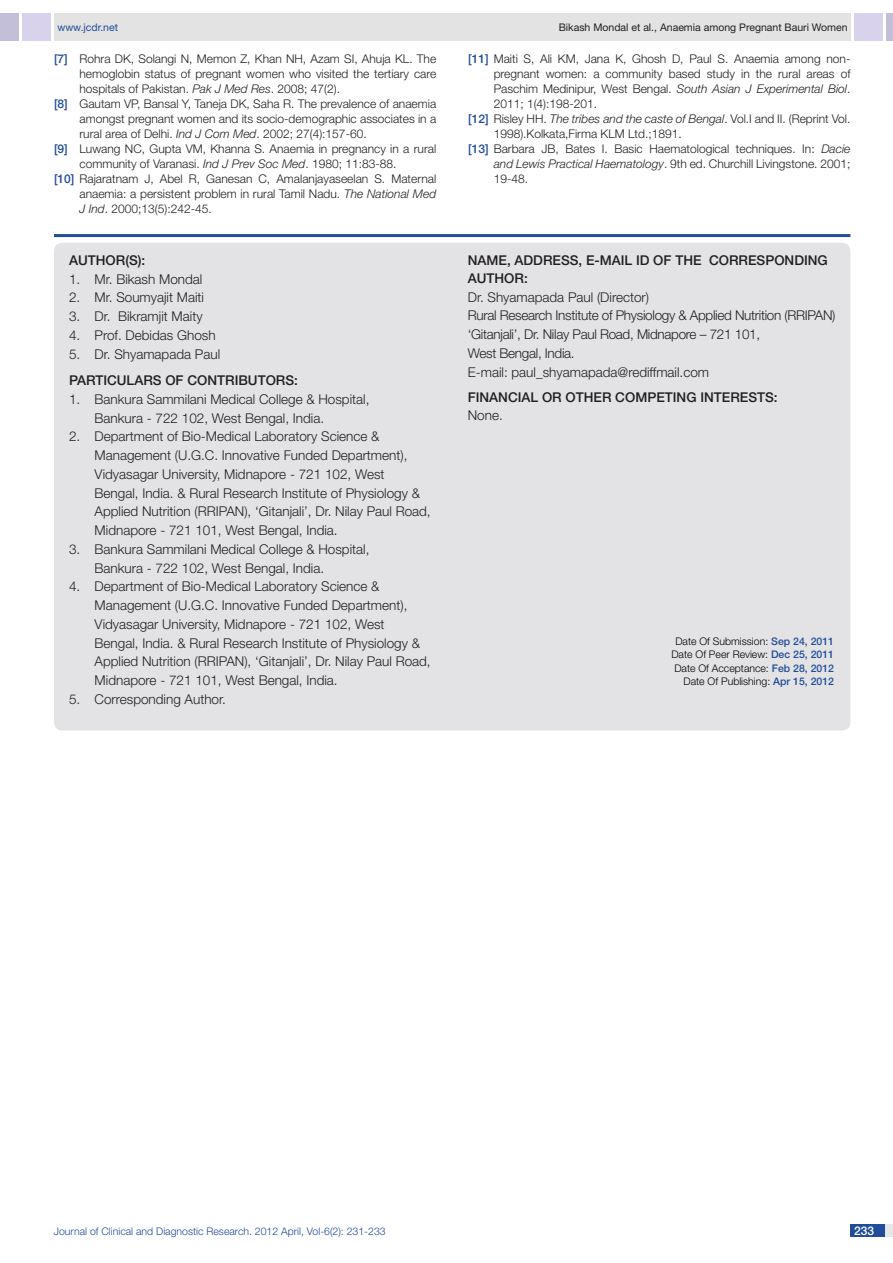
<style>
.page{position:relative;width:893px;height:1263px;background:#fff}
.page>*{position:absolute;margin:0;border:0;box-sizing:border-box;transform-origin:0 0}
.con_particulars{font:300 13.5px/18.8px "Helvetica Neue";color:#231f20}
.con_particulars-2{font:300 13.5px/18.8px "Helvetica Neue";letter-spacing:-.02em;color:#231f20}
.Body_text{font:500 13.5px "Helvetica Neue";color:#231f20}
.con_particulars-3{font:500 13.5px "Helvetica Neue";color:#231f20}
.Body_text-2{font:300 13.5px "Helvetica Neue";color:#231f20}
.t1{font:300 12px "Helvetica Neue";color:#231f20}
.t2{font:500 12px "Helvetica Neue";color:#fff}
.t3{font:300 10.5px/13.5px "Helvetica Neue";color:#000;text-align:center}
.t4{font:300 10.5px "Helvetica Neue";color:#214c99}
.t5{font:10.5px "Helvetica Neue";color:#231f20}
.t6{font:10.5px "Helvetica Neue";color:#214c99}
.s1{font-weight:500;color:#214c99}
.s2{font-style:italic}
</style>
<div class="page">
<div style="left:54px;top:13px;width:796px;height:28px;background:#e3e3e3"></div>
<div style="left:0;top:13px;width:19px;height:28px;background:#c3bfd8"></div>
<div style="left:22px;top:13px;width:29px;height:28px;background:#d9d2ec"></div>
<div style="left:886px;top:13px;width:7px;height:28px;background:#c3bfd8"></div>
<div style="left:854px;top:13px;width:29px;height:28px;background:#d9d2ec"></div>
<div style="left:850px;top:1224px;width:43px;height:13px;background:#e6e7e9"></div>
<div style="left:850px;top:1224px;width:35px;height:13px;background:#214c99"></div>
<hr style="left:54px;top:234px;width:796px;height:3px;background:#214c99">
<div style="left:54px;top:243px;width:796px;height:487px;background:#e3e3e5;border-radius:9px"></div>
<p class="t6" style="left:57px;top:21px;width:62px">www.jcdr.net</p>
<p class="t5" style="left:559px;top:21px;width:290px">Bikash Mondal et al., Anaemia among Pregnant Bauri Women</p>
<p class="t1" style="left:54px;top:52px;width:384px"><span class="s1">[7]</span> Rohra DK, Solangi N, Memon Z, Khan NH, Azam SI, Ahuja KL. The</p>
<p class="t1" style="left:80px;top:67px;width:358px">hemoglobin status of pregnant women who visited the tertiary care</p>
<p class="t1" style="left:80px;top:82px;width:262px">hospitals of Pakistan. <span class="s2">Pak J Med Res</span>. 2008; 47(2).</p>
<p class="t1" style="left:54px;top:97px;width:384px"><span class="s1">[8]</span> Gautam VP, Bansal Y, Taneja DK, Saha R. The prevalence of anaemia</p>
<p class="t1" style="left:80px;top:112px;width:358px">amongst pregnant women and its socio-demographic associates in a</p>
<p class="t1" style="left:80px;top:127px;width:289px">rural area of Delhi. <span class="s2">Ind J Com Med</span>. 2002; 27(4):157-60.</p>
<p class="t1" style="left:54px;top:142px;width:384px"><span class="s1">[9]</span> Luwang NC, Gupta VM, Khanna S. Anaemia in pregnancy in a rural</p>
<p class="t1" style="left:80px;top:157px;width:319px">community of Varanasi. <span class="s2">Ind J Prev Soc Med</span>. 1980; 11:83-88.</p>
<p class="t1" style="left:54px;top:172px;width:384px"><span class="s1">[10]</span> Rajaratnam J, Abel R, Ganesan C, Amalanjayaseelan S. Maternal</p>
<p class="t1" style="left:80px;top:187px;width:358px">anaemia: a persistent problem in rural Tamil Nadu. <span class="s2">The National Med</span></p>
<p class="t1" style="left:80px;top:202px;width:134px"><span class="s2">J Ind</span>. 2000;13(5):242-45.</p>
<p class="Body_text" style="left:69px;top:252px;width:11px">AUTHOR</p>
<p class="Body_text" style="left:125px;top:252px;width:22px">(S):</p>
<p class="con_particulars" style="left:69px;top:269px;width:135px">1. Mr. Bikash Mondal</p>
<p class="con_particulars" style="left:69px;top:288px;width:137px">2. Mr. Soumyajit Maiti</p>
<p class="con_particulars" style="left:69px;top:307px;width:135px">3. Dr. Bikramjit Maity</p>
<p class="con_particulars" style="left:69px;top:325px;width:148px">4. Prof. Debidas Ghosh</p>
<p class="con_particulars" style="left:69px;top:344px;width:153px">5. Dr. Shyamapada Paul</p>
<p class="Body_text" style="left:69px;top:372px;width:9px">PARTI</p>
<p class="Body_text" style="left:107px;top:372px;width:20px">CULAR</p>
<p class="Body_text" style="left:153px;top:372px;width:54px">S OF CONTRI</p>
<p class="Body_text" style="left:238px;top:372px;width:20px">BUTOR</p>
<p class="Body_text" style="left:285px;top:372px;width:14px">S:</p>
<p class="con_particulars" style="left:95px;top:389px;width:276px;text-indent:-26px">1. Bankura Sammilani Medical College &amp; Hospital,<br>Bankura - 722 102, West Bengal, India.</p>
<p class="con_particulars" style="left:95px;top:427px;width:338px;text-indent:-26px">2. Department of Bio-Medical Laboratory Science &amp; Management (U.G.C. Innovative Funded Department), Vidyasagar University, Midnapore - 721 102, West Bengal, India. &amp; Rural Research Institute of Physiology &amp; Applied Nutrition (RRIPAN), ‘Gitanjali’, Dr. Nilay Paul Road, Midnapore - 721 101, West Bengal, India.</p>
<p class="con_particulars" style="left:95px;top:539px;width:276px;text-indent:-26px">3. Bankura Sammilani Medical College &amp; Hospital,<br>Bankura - 722 102, West Bengal, India.</p>
<p class="con_particulars" style="left:95px;top:577px;width:338px;text-indent:-26px">4. Department of Bio-Medical Laboratory Science &amp; Management (U.G.C. Innovative Funded Department), Vidyasagar University, Midnapore - 721 102, West Bengal, India. &amp; Rural Research Institute of Physiology &amp; Applied Nutrition (RRIPAN), ‘Gitanjali’, Dr. Nilay Paul Road, Midnapore - 721 101, West Bengal, India.</p>
<p class="con_particulars" style="left:69px;top:689px;width:158px">5. Corresponding Author.</p>
<p class="t1" style="left:468px;top:52px;width:384px"><span class="s1">[11]</span> Maiti S, Ali KM, Jana K, Ghosh D, Paul S. Anaemia among non-</p>
<p class="t1" style="left:494px;top:67px;width:358px">pregnant women: a community based study in the rural areas of</p>
<p class="t1" style="left:494px;top:82px;width:358px">Paschim Medinipur, West Bengal. <span class="s2">South Asian J Experimental Biol</span>.</p>
<p class="t1" style="left:494px;top:97px;width:105px">2011; 1(4):198-201.</p>
<p class="t1" style="left:468px;top:112px;width:384px"><span class="s1">[12]</span> Risley HH. <span class="s2">The tribes and the caste of Bengal</span>. Vol.I and II. (Reprint Vol.</p>
<p class="t1" style="left:494px;top:127px;width:190px">1998).Kolkata,Firma KLM Ltd.;1891.</p>
<p class="t1" style="left:468px;top:142px;width:384px"><span class="s1">[13]</span> Barbara JB, Bates I. Basic Haematological techniques. In: <span class="s2">Dacie</span></p>
<p class="t1" style="left:494px;top:157px;width:358px"><span class="s2">and Lewis Practical Haematology</span>. 9th ed. Churchill Livingstone. 2001;</p>
<p class="t1" style="left:494px;top:172px;width:36px">19-48.</p>
<p class="con_particulars-3" style="left:468px;top:252px;width:57px">NAME, ADDRE</p>
<p class="con_particulars-3" style="left:561px;top:252px;width:59px">SS, E-MAIL</p>
<p class="con_particulars-3" style="left:636px;top:252px;width:49px">ID OF THE</p>
<p class="con_particulars-3" style="left:709px;top:252px;width:20px">CORRE</p>
<p class="con_particulars-3" style="left:757px;top:252px;width:19px">SPONDIN</p>
<p class="con_particulars-3" style="left:818px;top:252px;width:12px">G</p>
<p class="con_particulars-3" style="left:468px;top:270px;width:11px">AUTHOR</p>
<p class="con_particulars-3" style="left:524px;top:270px;width:5px">:</p>
<p class="con_particulars-2" style="left:468px;top:287px;width:369px">Dr. Shyamapada Paul (Director)<br>Rural Research Institute of Physiology &amp; Applied Nutrition (RRIPAN)</p>
<p class="con_particulars-2" style="left:468px;top:325px;width:294px">‘Gitanjali’, Dr. Nilay Paul Road, Midnapore – 721 101,<br>West Bengal, India.</p>
<p class="con_particulars" style="left:468px;top:362px;width:243px">E-mail: paul_shyamapada@rediffmail.com</p>
<p class="Body_text" style="left:468px;top:389px;width:108px">Financial OR OTHER</p>
<p class="Body_text" style="left:615px;top:389px;width:41px">COMPETIN</p>
<p class="Body_text" style="left:686px;top:389px;width:23px">G INTERE</p>
<p class="Body_text" style="left:748px;top:389px;width:31px">STS:</p>
<p class="Body_text-2" style="left:468px;top:406px;width:37px">None.</p>
<p class="t3" style="left:671px;top:634px;width:164px">Date Of Submission: <span class="s1">Sep 24, 2011<br></span>Date Of Peer Review: <span class="s1">Dec 25, 2011<br></span>Date Of Acceptance: <span class="s1">Feb 28, 2012</span></p>
<p class="t3" style="left:683px;top:675px;width:152px">Date Of Publishing: <span class="s1">Apr 15, 2012</span></p>
<p class="t4" style="left:54px;top:1225px;width:333px">Journal of Clinical and Diagnostic Research. 2012 April, Vol-6(2): 231-233</p>
<p class="t2" style="left:854px;top:1223px;width:22px">233</p>
</div>
